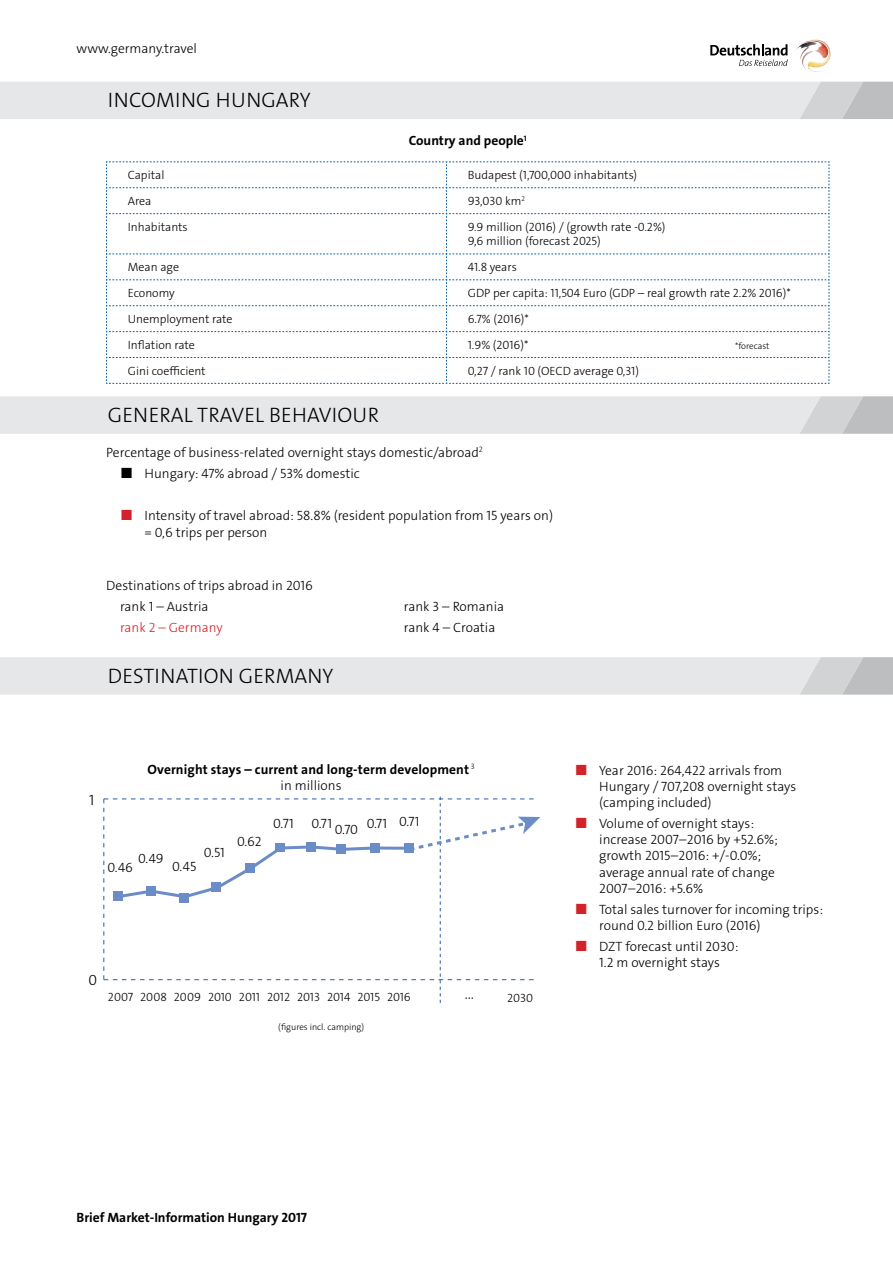
<style>
.page{position:relative;width:893px;height:1263px;background:#fff}
.page>*{position:absolute;margin:0;border:0;box-sizing:border-box;transform-origin:0 0}
.t1{font:21px "The Sans LP3 Lig";letter-spacing:.01em;color:#000}
.t2{font:14.85px "The Sans LP3 Lig";color:#000}
.t3{font:13.5px/16.2px "The Sans LP3 Lig";color:#000}
.t4{font:13.5px "The Sans LP7 Bld";color:#000}
.t5{font:13.5px "The Sans LP3 Lig";color:#d2232a}
.t6{font:12px/14.4px "The Sans LP3 Lig";color:#000}
.t7{font:9px "The Sans LP3 Lig";color:#000}
.s1{font-size:15px}
.s2{font-size:15px;color:#d2232a}
</style>
<div class="page">
<svg style="left:0;top:657px;width:893px;height:38px;background:#e3e4e5"></svg>
<svg style="left:0;top:396px;width:893px;height:38px;background:#e3e4e5"></svg>
<svg style="left:0;top:82px;width:893px;height:37px;background:#e3e4e5"></svg>
<svg style="left:106px;top:161px;width:724px;height:223px"></svg>
<img style="left:796px;top:40px;width:35px;height:32px">
<svg style="left:710px;top:44px;width:78px;height:22px"></svg>
<svg style="left:103px;top:797px;width:437px;height:206px"></svg>
<div style="left:306px;top:843px;width:9px;height:9px;background:#6c8cc7"></div>
<div style="left:370px;top:843px;width:9px;height:9px;background:#6c8cc7"></div>
<div style="left:404px;top:843px;width:9px;height:9px;background:#6c8cc7"></div>
<p class="t3" style="left:77px;top:40px;width:122px">www.germany.travel</p>
<h1 class="t1" style="left:108px;top:87px;width:205px">INCOMING HUNGARY</h1>
<p class="t4" style="left:409px;top:132px;width:119px">Country and people<sup>1</sup></p>
<p class="t6" style="left:128px;top:168px;width:38px">Capital</p>
<p class="t6" style="left:468px;top:168px;width:171px">Budapest (1,700,000 inhabitants)</p>
<p class="t6" style="left:128px;top:194px;width:25px">Area</p>
<p class="t6" style="left:468px;top:194px;width:59px">93,030 km<sup>2</sup></p>
<p class="t6" style="left:128px;top:220px;width:62px">Inhabitants</p>
<p class="t6" style="left:468px;top:220px;width:199px">9.9 million (2016) / (growth rate -0.2%)<br>9,6 million (forecast 2025)</p>
<p class="t6" style="left:128px;top:260px;width:53px">Mean age</p>
<p class="t6" style="left:468px;top:260px;width:51px">41.8 years</p>
<p class="t6" style="left:128px;top:286px;width:49px">Economy</p>
<p class="t6" style="left:468px;top:286px;width:325px">GDP per capita: 11,504 Euro (GDP – real growth rate 2.2% 2016)*</p>
<p class="t6" style="left:128px;top:312px;width:106px">Unemployment rate</p>
<p class="t6" style="left:468px;top:312px;width:63px">6.7% (2016)*</p>
<p class="t6" style="left:128px;top:338px;width:69px">Inflation rate</p>
<p class="t6" style="left:468px;top:338px;width:62px">1.9% (2016)*</p>
<p class="t7" style="left:735px;top:340px;width:36px">*forecast</p>
<p class="t6" style="left:128px;top:364px;width:79px">Gini coefficient</p>
<p class="t6" style="left:468px;top:364px;width:173px">0,27 / rank 10 (OECD average 0,31)</p>
<h1 class="t1" style="left:108px;top:401px;width:273px">GENERAL TRAVEL BEHAVIOUR</h1>
<p class="t3" style="left:106px;top:444px;width:378px">Percentage of business-related overnight stays domestic/abroad<sup>2</sup></p>
<p class="t3" style="left:120px;top:465px;width:241px"><span class="s1">■</span> Hungary: 47% abroad / 53% domestic</p>
<p class="t3" style="left:145px;top:507px;width:410px;line-height:17.2px;text-indent:-24px"><span class="s2">■</span> Intensity of travel abroad: 58.8% (resident population from 15 years on) = 0,6 trips per person</p>
<p class="t3" style="left:120px;top:575px;width:194px;line-height:21px;text-indent:-14px">Destinations of trips abroad in 2016 rank 1 – Austria</p>
<p class="t3" style="left:404px;top:598px;width:102px">rank 3 – Romania</p>
<p class="t5" style="left:120px;top:619px;width:104px">rank 2 – Germany</p>
<p class="t3" style="left:404px;top:619px;width:93px">rank 4 – Croatia</p>
<h1 class="t1" style="left:108px;top:662px;width:227px">DESTINATION GERMANY</h1>
<p class="t2" style="left:89px;top:791px;width:7px">1</p>
<p class="t4" style="left:147px;top:761px;width:329px">Overnight stays – current and long-term development <sup>3</sup></p>
<p class="t3" style="left:281px;top:777px;width:62px">in millions</p>
<p class="t3" style="left:138px;top:850px;width:27px">0.49</p>
<p class="t3" style="left:107px;top:859px;width:27px">0.46</p>
<p class="t3" style="left:172px;top:858px;width:26px">0.45</p>
<p class="t3" style="left:204px;top:844px;width:22px">0.51</p>
<p class="t3" style="left:237px;top:833px;width:26px">0.62</p>
<p class="t3" style="left:273px;top:816px;width:22px">0.71</p>
<p class="t3" style="left:311px;top:815px;width:22px">0.71</p>
<p class="t3" style="left:399px;top:813px;width:22px">0.71</p>
<p class="t3" style="left:367px;top:816px;width:22px">0.71</p>
<p class="t3" style="left:335px;top:821px;width:25px">0.70</p>
<p class="t2" style="left:88px;top:970px;width:10px">0</p>
<p class="t6" style="left:108px;top:990px;width:304px">2007 2008 2009 2010 2011 2012 2013 2014 2015 2016</p>
<p class="t6" style="left:507px;top:990px;width:28px">2030</p>
<p class="t7" style="left:278px;top:1021px;width:87px">(figures incl. camping)</p>
<p class="t3" style="left:599px;top:762px;width:199px;text-indent:-24px"><span class="s2">■</span> Year 2016: 264,422 arrivals from<br>Hungary / 707,208 overnight stays (camping included)</p>
<p class="t3" style="left:599px;top:815px;width:180px;text-indent:-24px"><span class="s2">■</span> Volume of overnight stays: increase 2007–2016 by +52.6%; growth 2015–2016: +/-0.0%; average annual rate of change<br>2007–2016: +5.6%</p>
<p class="t3" style="left:599px;top:901px;width:225px;text-indent:-24px"><span class="s2">■</span> Total sales turnover for incoming trips: round 0.2 billion Euro (2016)</p>
<p class="t3" style="left:575px;top:938px;width:165px;text-align:center"><span class="s2">■</span> DZT forecast until 2030:<br>1.2 m overnight stays</p>
<p class="t4" style="left:77px;top:1209px;width:232px">Brief Market-Information Hungary 2017</p>
</div>
